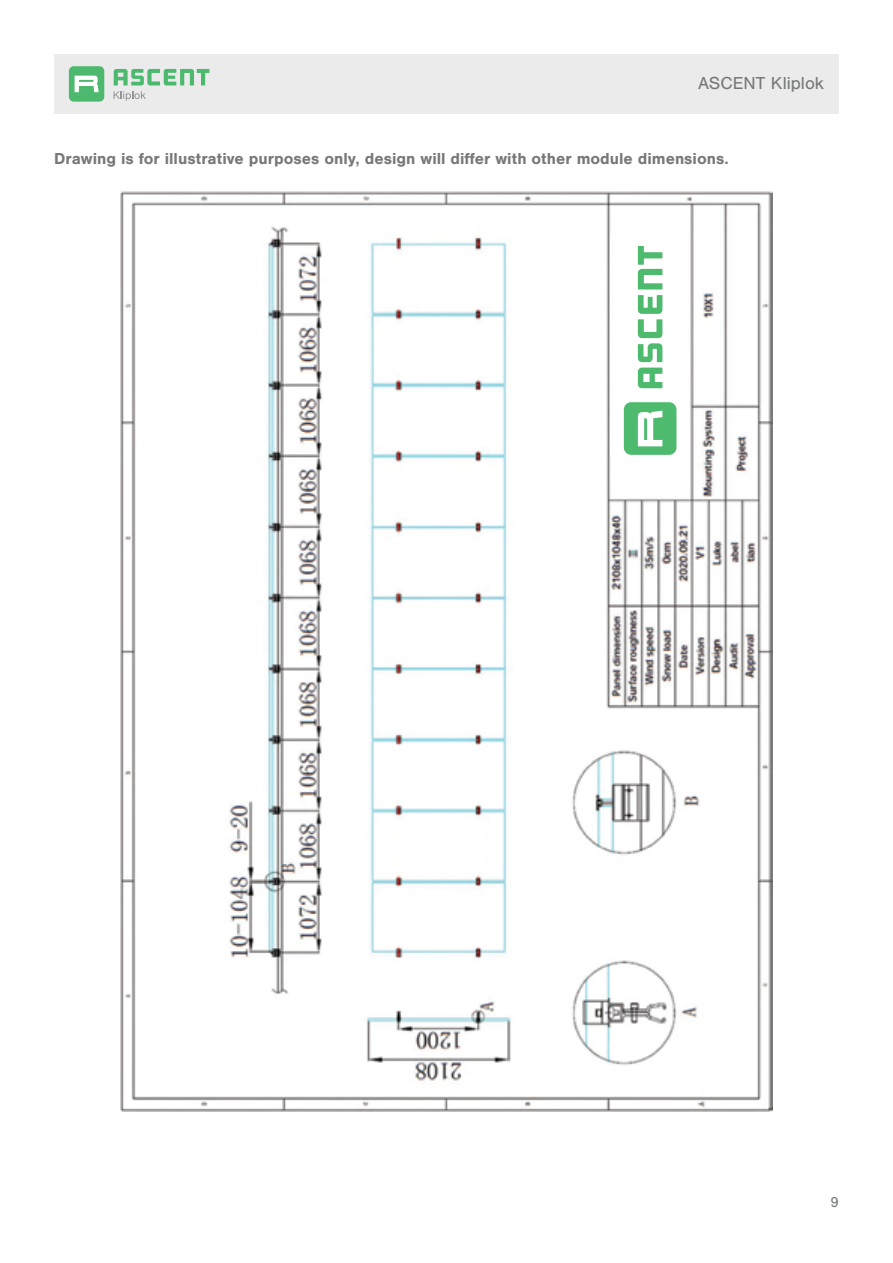
<style>
.page{position:relative;width:893px;height:1263px;background:#fff}
.page>*{position:absolute;margin:0;border:0;box-sizing:border-box;transform-origin:0 0}
.t1{font:18px "Nimbus San";color:#777878}
.t2{font:700 16.5px "Nimbus San";color:#777878}
.t3{font:15px "Nimbus San";color:#777878}
</style>
<div class="page">
<div style="left:54px;top:54px;width:785px;height:59px;background:#ebebec"></div>
<div style="left:69px;top:66px;width:35px;height:35px;background:#4cb96e;border-radius:5px"></div>
<svg style="left:75px;top:76px;width:24px;height:16px"></svg>
<svg style="left:114px;top:69px;width:95px;height:16px"></svg>
<svg style="left:114px;top:91px;width:32px;height:10px"></svg>
<img style="left:120px;top:191px;width:653px;height:920px">
<div style="left:611px;top:234px;width:77px;height:222px;background:#fff"></div>
<div style="left:624px;top:402px;width:52px;height:53px;background:#4dba6e;border-radius:7px"></div>
<svg style="left:638px;top:411px;width:24px;height:35px"></svg>
<svg style="left:638px;top:368px;width:24px;height:20px"></svg>
<svg style="left:638px;top:295px;width:24px;height:67px"></svg>
<svg style="left:638px;top:246px;width:24px;height:43px"></svg>
<p class="t1" style="left:698px;top:73px;width:128px">ASCENT Kliplok</p>
<p class="t2" style="left:54px;top:149px;width:676px">Drawing is for illustrative purposes only, design will differ with other module dimensions.</p>
<p class="t3" style="left:831px;top:1194px;width:10px">9</p>
</div>
